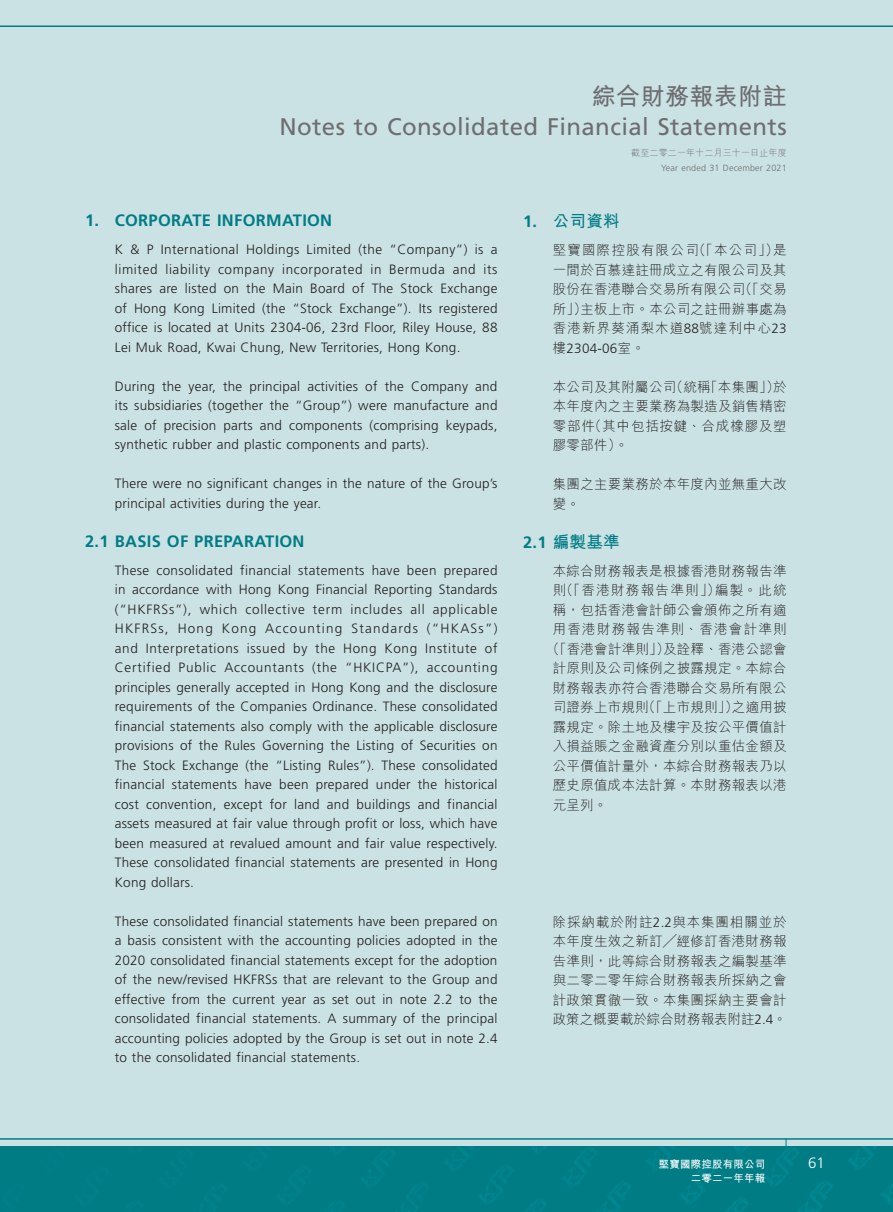
<style>
.page{position:relative;width:893px;height:1212px;background:#cbe2e4}
.page>*{position:absolute;margin:0;border:0;box-sizing:border-box;transform-origin:0 0}
.t1{font:24px "Frutiger LT Std";letter-spacing:.015em;color:#6d6e70}
.t2{font:24px "M Hei HK Bold E Ten B5 H";letter-spacing:.015em;color:#6d6e70}
.t3{font:700 16.5px "Frutiger LT Std";letter-spacing:.015em;color:#007c85}
.t4{font:16.5px "M Hei HK Bold E Ten B5 H";letter-spacing:.015em;color:#007c85}
.t5{font:300 15px "Frutiger LT Std";color:#fff}
.t6{font:300 13.5px/19.5px "Frutiger LT Std";letter-spacing:.015em;color:#231f20;text-align:justify}
.t7{font:13.5px/19.5px "M Hei HK Light E Ten B5 H";letter-spacing:.02em;color:#231f20;text-align:justify}
.t8{font:13.5px "M Hei HK Light E Ten B5 H";letter-spacing:.095em;color:#231f20}
.t9{font:10.5px "M Hei HK Bold E Ten B5 H";letter-spacing:.015em;color:#fff}
.t10{font:300 9px "Frutiger LT Std";letter-spacing:.015em;color:#6d6e70}
.t11{font:9px "M Hei HK Light E Ten B5 H";letter-spacing:.015em;color:#6d6e70}
.s1{font-family:"Frutiger LT Std";font-weight:700}
.s2{font-family:"Frutiger LT Std";font-weight:300}
.s3{font-family:"M Hei HK Light E Ten B5 H";font-weight:400}
</style>
<div class="page">
<hr style="left:0;top:26px;width:893px;height:1px;background:#007c85">
<div style="left:0;top:1147px;width:893px;height:65px;background:#007c85"></div>
<hr style="left:0;top:1138px;width:893px;height:2px;background:#007c85">
<h1 class="t2" style="left:592px;top:87px;width:196px">綜合財務報表附註</h1>
<h1 class="t1" style="left:279px;top:116px;width:509px">Notes to Consolidated Financial Statements</h1>
<p class="t11" style="left:631px;top:150px;width:157px">截至二零二一年十二月三十一日止年度</p>
<p class="t10" style="left:661px;top:164px;width:127px">Year ended 31 December 2021</p>
<p class="t3" style="left:85px;top:213px;width:249px">1. CORPORATE INFORMATION</p>
<p class="t6" style="left:115px;top:241px;width:384px">K &amp; P International Holdings Limited (the “Company”) is a limited liability company incorporated in Bermuda and its shares are listed on the Main Board of The Stock Exchange of Hong Kong Limited (the “Stock Exchange”). Its registered office is located at Units 2304-06, 23rd Floor, Riley House, 88<br>Lei Muk Road, Kwai Chung, New Territories, Hong Kong.</p>
<p class="t6" style="left:115px;top:377px;width:384px">During the year, the principal activities of the Company and its subsidiaries (together the “Group”) were manufacture and sale of precision parts and components (comprising keypads, synthetic rubber and plastic components and parts).</p>
<p class="t6" style="left:115px;top:475px;width:384px">There were no significant changes in the nature of the Group’s principal activities during the year.</p>
<p class="t3" style="left:85px;top:534px;width:221px">2.1 BASIS OF PREPARATION</p>
<p class="t6" style="left:115px;top:561px;width:384px">These consolidated financial statements have been prepared in accordance with Hong Kong Financial Reporting Standards (“HKFRSs”), which collective term includes all applicable HKFRSs, Hong Kong Accounting Standards (“HKASs”) and Interpretations issued by the Hong Kong Institute of Certified Public Accountants (the “HKICPA”), accounting principles generally accepted in Hong Kong and the disclosure requirements of the Companies Ordinance. These consolidated financial statements also comply with the applicable disclosure provisions of the Rules Governing the Listing of Securities on The Stock Exchange (the “Listing Rules”). These consolidated financial statements have been prepared under the historical cost convention, except for land and buildings and financial assets measured at fair value through profit or loss, which have been measured at revalued amount and fair value respectively.<br>These consolidated financial statements are presented in Hong Kong dollars.</p>
<p class="t6" style="left:115px;top:912px;width:384px">These consolidated financial statements have been prepared on a basis consistent with the accounting policies adopted in the 2020 consolidated financial statements except for the adoption of the new/revised HKFRSs that are relevant to the Group and effective from the current year as set out in note 2.2 to the consolidated financial statements. A summary of the principal accounting policies adopted by the Group is set out in note 2.4 to the consolidated financial statements.</p>
<p class="t4" style="left:523px;top:215px;width:98px"><span class="s1">1.</span> 公司資料</p>
<p class="t7" style="left:553px;top:242px;width:235px">堅寶國際控股有限公司（「本公司」）是一間於百慕達註冊成立之有限公司及其股份在香港聯合交易所有限公司（「交易所」）主板上市。本公司之註冊辦事處為香港新界葵涌梨木道<span class="s2">88</span>號達利中心<span class="s2">23</span></p>
<p class="t6" style="left:553px;top:339px;width:94px"><span class="s3">樓</span>2304-06<span class="s3">室。</span></p>
<p class="t7" style="left:553px;top:379px;width:235px">本公司及其附屬公司（統稱「本集團」）於本年度內之主要業務為製造及銷售精密零部件（其中包括按鍵、合成橡膠及塑膠零部件）。</p>
<p class="t7" style="left:553px;top:476px;width:235px">集團之主要業務於本年度內並無重大改變。</p>
<p class="t4" style="left:523px;top:535px;width:98px"><span class="s1">2.1</span> 編製基準</p>
<p class="t7" style="left:553px;top:563px;width:235px">本綜合財務報表是根據香港財務報告準</p>
<p class="t8" style="left:553px;top:585px;width:235px">則（「香港財務報告準則」）編製。此統</p>
<p class="t7" style="left:553px;top:602px;width:235px">稱，包括香港會計師公會頒佈之所有適</p>
<p class="t8" style="left:553px;top:624px;width:235px">用香港財務報告準則、香港會計準則</p>
<p class="t7" style="left:546px;top:641px;width:242px">（「香港會計準則」）及詮釋、香港公認會</p>
<p class="t7" style="left:553px;top:660px;width:235px">計原則及公司條例之披露規定。本綜合</p>
<p class="t7" style="left:553px;top:680px;width:235px">財務報表亦符合香港聯合交易所有限公</p>
<p class="t7" style="left:553px;top:699px;width:235px">司證券上市規則（「上市規則」）之適用披</p>
<p class="t7" style="left:553px;top:719px;width:235px">露規定。除土地及樓宇及按公平價值計</p>
<p class="t7" style="left:553px;top:738px;width:235px">入損益賬之金融資產分別以重估金額及</p>
<p class="t7" style="left:553px;top:758px;width:235px">公平價值計量外，本綜合財務報表乃以</p>
<p class="t7" style="left:553px;top:777px;width:235px">歷史原值成本法計算。本財務報表以港</p>
<p class="t7" style="left:553px;top:797px;width:56px">元呈列。</p>
<p class="t7" style="left:553px;top:914px;width:235px">除採納載於附註<span class="s2">2.2</span>與本集團相關並於本年度生效之新訂╱經修訂香港財務報告準則，此等綜合財務報表之編製基準與二零二零年綜合財務報表所採納之會計政策貫徹一致。本集團採納主要會計政策之概要載於綜合財務報表附註<span class="s2">2.4</span>。</p>
<p class="t9" style="left:659px;top:1160px;width:108px">堅寶國際控股有限公司</p>
<p class="t5" style="left:808px;top:1156px;width:18px">61</p>
<p class="t9" style="left:691px;top:1174px;width:76px">二零二一年年報</p>
</div>
